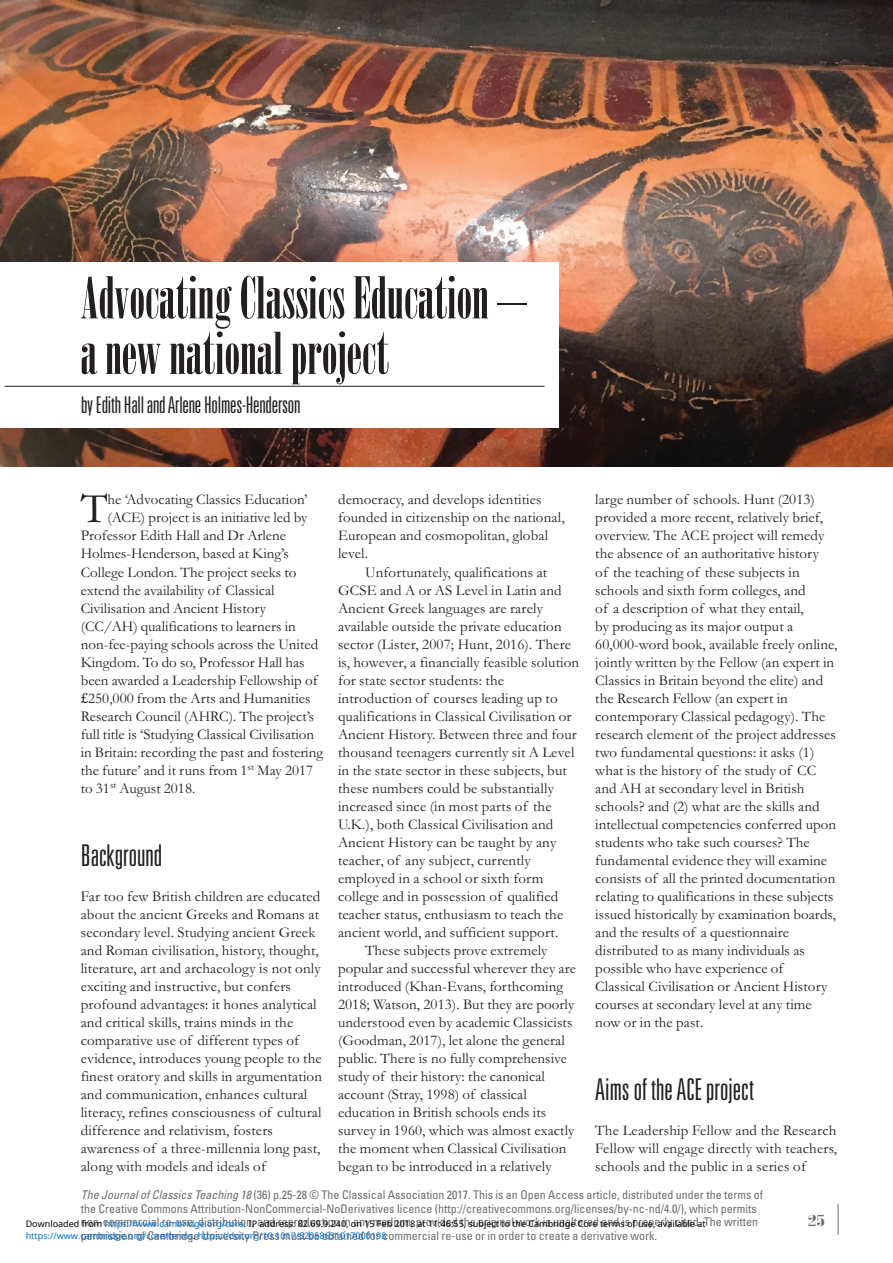
<style>
.page{position:relative;width:893px;height:1263px;background:#fff}
.page>*{position:absolute;margin:0;border:0;box-sizing:border-box;transform-origin:0 0}
.t1{font:57.45px/55.5px "Onyx";color:#231f20}
.t2{font:43.65px "Garamond";color:#231f20}
.t3{font:300 ultra-condensed 30px "Univers LT Std";color:#231f20}
.t4{font:300 ultra-condensed 23.1px "Univers LT Std";letter-spacing:-.01em;color:#231f20}
.t5{font:15px/18px "Garamond";letter-spacing:.005em;color:#231f20}
.t6{font:15px "Onyx MT Std";color:#6c6d70;scale:2 1}
.t7{font:condensed 12px/13.5px "Univers LT Std";color:#6c6d70}
.t8{font:9px "Noto Sans";color:#000}
.t9{font:9px "Noto Sans";color:#0172cf}
.s1{font-family:"STIX General"}
.s2{font-style:italic}
.s3{color:#0172cf}
.s4{color:#000}
</style>
<div class="page">
<img style="left:0;top:0;width:893px;height:467px">
<hr style="left:838px;top:1204px;width:1px;height:31px;background:#6c6d70">
<div style="left:0;top:262px;width:558px;height:165px;background:#fff"></div>
<hr style="left:4px;top:386px;width:540px;height:1px;background:#231f20">
<h1 class="t1" style="left:81px;top:270px;width:446px">Advocating Classics Education – anew national project</h1>
<h3 class="t4" style="left:81px;top:393px;width:221px">by Edith Hall and Arlene Holmes-Henderson</h3>
<h2 class="t2" style="left:81px;top:485px;width:28px">T</h2>
<p class="t5" style="left:108px;top:491px;width:201px">he ‘Advocating Classics Education’</p>
<p class="t5" style="left:108px;top:509px;width:201px">(ACE) project is an initiative led by</p>
<p class="t5" style="left:81px;top:527px;width:207px">Professor Edith Hall and Dr Arlene</p>
<p class="t5" style="left:81px;top:545px;width:210px">Holmes-Henderson, based at King’s</p>
<p class="t5" style="left:81px;top:563px;width:217px">College London. The project seeks to</p>
<p class="t5" style="left:81px;top:581px;width:195px">extend the availability of Classical</p>
<p class="t5" style="left:81px;top:599px;width:187px">Civilisation and Ancient History</p>
<p class="t5" style="left:81px;top:617px;width:217px">(CC/AH) qualifications to learners in</p>
<p class="t5" style="left:81px;top:635px;width:239px">non-fee-paying schools across the United</p>
<p class="t5" style="left:81px;top:653px;width:225px">Kingdom. To do so, Professor Hall has</p>
<p class="t5" style="left:81px;top:671px;width:238px">been awarded a Leadership Fellowship of</p>
<p class="t5" style="left:81px;top:689px;width:231px"><span class="s1">£</span>250,000 from the Arts and Humanities</p>
<p class="t5" style="left:81px;top:707px;width:235px">Research Council (AHRC). The project’s</p>
<p class="t5" style="left:81px;top:725px;width:235px">full title is ‘Studying Classical Civilisation</p>
<p class="t5" style="left:81px;top:743px;width:244px">in Britain: recording the past and fostering</p>
<p class="t5" style="left:81px;top:761px;width:234px">the future’ and it runs from 1<sup>st</sup> May 2017</p>
<p class="t5" style="left:81px;top:779px;width:116px">to 31<sup>st</sup> August 2018.</p>
<h3 class="t3" style="left:81px;top:840px;width:83px">Background</h3>
<p class="t5" style="left:81px;top:888px;width:243px">Far too few British children are educated about the ancient Greeks and Romans at secondary level. Studying ancient Greek and Roman civilisation, history, thought, literature, art and archaeology is not only exciting and instructive, but confers profound advantages: it hones analytical and critical skills, trains minds in the comparative use of different types of evidence, introduces young people to the finest oratory and skills in argumentation and communication, enhances cultural literacy, refines consciousness of cultural difference and relativism, fosters awareness of a three-millennia long past, along with models and ideals of</p>
<p class="t5" style="left:338px;top:491px;width:228px">democracy, and develops identities founded in citizenship on the national,<br>European and cosmopolitan, global level.</p>
<p class="t5" style="left:365px;top:563px;width:184px">Unfortunately, qualifications at</p>
<p class="t5" style="left:338px;top:581px;width:225px">GCSE and A or AS Level in Latin and</p>
<p class="t5" style="left:338px;top:599px;width:206px">Ancient Greek languages are rarely</p>
<p class="t5" style="left:338px;top:617px;width:225px">available outside the private education</p>
<p class="t5" style="left:338px;top:635px;width:235px">sector (Lister, 2007; Hunt, 2016). There</p>
<p class="t5" style="left:338px;top:653px;width:243px">is, however, a financially feasible solution</p>
<p class="t5" style="left:338px;top:671px;width:168px">for state sector students: the</p>
<p class="t5" style="left:338px;top:689px;width:221px">introduction of courses leading up to</p>
<p class="t5" style="left:338px;top:707px;width:235px">qualifications in Classical Civilisation or</p>
<p class="t5" style="left:338px;top:725px;width:240px">Ancient History. Between three and four</p>
<p class="t5" style="left:338px;top:743px;width:238px">thousand teenagers currently sit A Level</p>
<p class="t5" style="left:338px;top:761px;width:230px">in the state sector in these subjects, but</p>
<p class="t5" style="left:338px;top:779px;width:217px">these numbers could be substantially</p>
<p class="t5" style="left:338px;top:797px;width:215px">increased since (in most parts of the</p>
<p class="t5" style="left:338px;top:815px;width:217px">U.K.), both Classical Civilisation and</p>
<p class="t5" style="left:338px;top:833px;width:220px">Ancient History can be taught by any</p>
<p class="t5" style="left:338px;top:851px;width:194px">teacher, of any subject, currently</p>
<p class="t5" style="left:338px;top:869px;width:207px">employed in a school or sixth form</p>
<p class="t5" style="left:338px;top:887px;width:222px">college and in possession of qualified</p>
<p class="t5" style="left:338px;top:905px;width:227px">teacher status, enthusiasm to teach the</p>
<p class="t5" style="left:338px;top:923px;width:222px">ancient world, and sufficient support.</p>
<p class="t5" style="left:365px;top:941px;width:184px">These subjects prove extremely</p>
<p class="t5" style="left:338px;top:959px;width:240px">popular and successful wherever they are</p>
<p class="t5" style="left:338px;top:977px;width:227px">introduced (Khan-Evans, forthcoming</p>
<p class="t5" style="left:338px;top:995px;width:238px">2018; Watson, 2013). But they are poorly</p>
<p class="t5" style="left:338px;top:1013px;width:236px">understood even by academic Classicists</p>
<p class="t5" style="left:338px;top:1031px;width:228px">(Goodman, 2017), let alone the general</p>
<p class="t5" style="left:338px;top:1049px;width:231px">public. There is no fully comprehensive</p>
<p class="t5" style="left:338px;top:1067px;width:209px">study of their history: the canonical</p>
<p class="t5" style="left:338px;top:1085px;width:190px">account (Stray, 1998) of classical</p>
<p class="t5" style="left:338px;top:1103px;width:210px">education in British schools ends its</p>
<p class="t5" style="left:338px;top:1121px;width:238px">survey in 1960, which was almost exactly</p>
<p class="t5" style="left:338px;top:1139px;width:230px">the moment when Classical Civilisation</p>
<p class="t5" style="left:338px;top:1157px;width:215px">began to be introduced in a relatively</p>
<p class="t5" style="left:595px;top:491px;width:244px">large number of schools. Hunt (2013) provided a more recent, relatively brief, overview. The ACE project will remedy the absence of an authoritative history<br>of the teaching of these subjects in schools and sixth form colleges, and<br>of a description of what they entail,<br>by producing as its major output a 60,000-word book, available freely online, jointly written by the Fellow (an expert in Classics in Britain beyond the elite) and the Research Fellow (an expert in contemporary Classical pedagogy). The research element of the project addresses two fundamental questions: it asks (1) what is the history of the study of CC and AH at secondary level in British schools? and (2) what are the skills and intellectual competencies conferred upon students who take such courses? The fundamental evidence they will examine consists of all the printed documentation relating to qualifications in these subjects issued historically by examination boards, and the results of a questionnaire distributed to as many individuals as possible who have experience of<br>Classical Civilisation or Ancient History courses at secondary level at any time now or in the past.</p>
<h3 class="t3" style="left:595px;top:1074px;width:160px">Aims of the ACE project</h3>
<p class="t5" style="left:595px;top:1122px;width:243px;text-align:justify">The Leadership Fellow and the Research Fellow will engage directly with teachers, schools and the public in a series of</p>
<p class="t7" style="left:81px;top:1188px;width:684px"><span class="s2">The Journal of Classics Teaching 18</span> (36) p.25-28 © The Classical Association 2017. This is an Open Access article, distributed under the terms of the Creative Commons Attribution-NonCommercial-NoDerivatives licence (http://creativecommons.org/licenses/by-nc-nd/4.0/), which permits non-commercial re-use, distribution, and reproduction in any medium, provided the original work is unaltered and is properly cited. The written permission of Cambridge University Press must be obtained for commercial re-use or in order to create a derivative work.</p>
<p class="t8" style="left:26px;top:1218px;width:681px">Downloaded from <span class="s3">https://www.cambridge.org/core</span>. IP address: 82.69.9.240, on 15 Feb 2018 at 11:46:55, subject to the Cambridge Core terms of use, available at</p>
<p class="t9" style="left:26px;top:1229px;width:362px">https://www.cambridge.org/core/terms<span class="s4">.</span> https://doi.org/10.1017/S2058631017000198</p>
<p class="t6" style="left:808px;top:1212px;width:10px">25</p>
</div>
